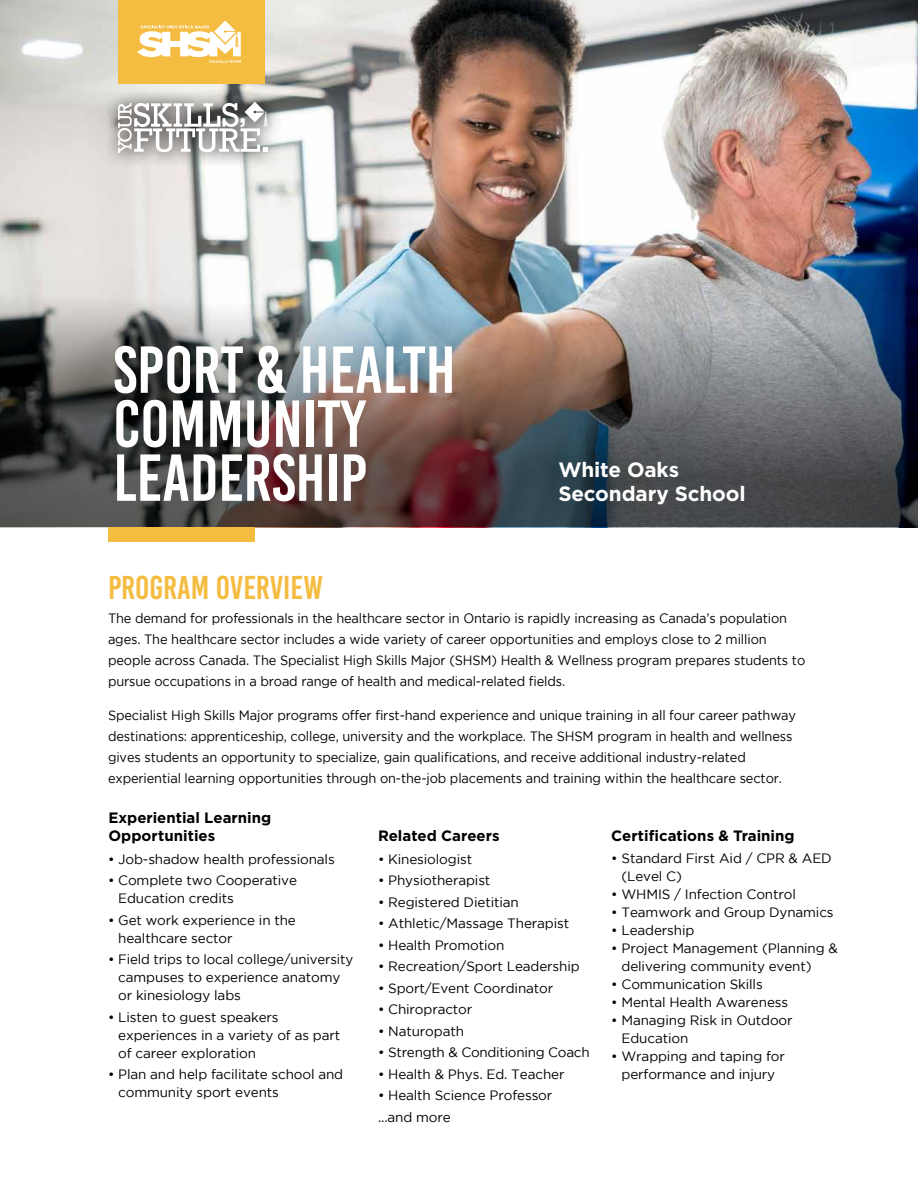
<style>
.page{position:relative;width:918px;height:1188px;background:#fff}
.page>*{position:absolute;margin:0;border:0;box-sizing:border-box;transform-origin:0 0}
.t1{font:66.3px/54px "Bebas Kai";color:#fff}
.t2{font:33px "Bebas Kai";color:#f5bc42}
.t3{font:700 20.7px/24.2px "Gotham";letter-spacing:-.01em;color:#fff}
.t4{font:700 15px/18px "Gotham";color:#000}
.t5{font:13.5px/18px "Gotham";letter-spacing:-.01em;color:#000}
.t6{font:13.5px/21px "Gotham";letter-spacing:-.01em;color:#000;scale:.95 1}
</style>
<div class="page">
<img style="left:0;top:0;width:918px;height:527px">
<div style="left:108px;top:527px;width:147px;height:14px;background:#f5bc42"></div>
<div style="left:118px;top:0;width:147px;height:83px;background:#f5bc42"></div>
<svg style="left:137px;top:21px;width:104px;height:42px"></svg>
<svg style="left:104px;top:89px;width:179px;height:79px;background:#cdcdca"></svg>
<svg style="left:118px;top:102px;width:150px;height:51px"></svg>
<h1 class="t1" style="left:113px;top:343px;width:344px">SPORT &amp; HEALTH<br>COMMUNITY<br>LEADERSHIP</h1>
<h2 class="t2" style="left:108px;top:570px;width:216px">PROGRAM OVERVIEW</h2>
<h3 class="t3" style="left:558px;top:457px;width:189px">White Oaks<br>Secondary School</h3>
<p class="t6" style="left:108px;top:607px;width:736px">The demand for professionals in the healthcare sector in Ontario is rapidly increasing as Canada’s population ages. The healthcare sector includes a wide variety of career opportunities and employs close to 2 million people across Canada. The Specialist High Skills Major (SHSM) Health &amp; Wellness program prepares students to pursue occupations in a broad range of health and medical-related fields.</p>
<p class="t6" style="left:108px;top:705px;width:726px">Specialist High Skills Major programs offer first-hand experience and unique training in all four career pathway destinations: apprenticeship, college, university and the workplace. The SHSM program in health and wellness gives students an opportunity to specialize, gain qualifications, and receive additional industry-related experiential learning opportunities through on-the-job placements and training within the healthcare sector.</p>
<p class="t4" style="left:108px;top:809px;width:164px">Experiential Learning<br>Opportunities</p>
<p class="t4" style="left:378px;top:827px;width:123px">Related Careers</p>
<p class="t4" style="left:611px;top:827px;width:185px">Certifications &amp; Training</p>
<p class="t5" style="left:108px;top:850px;width:228px">• Job-shadow health professionals</p>
<p class="t5" style="left:118px;top:871px;width:180px;text-indent:-10px">• Complete two Cooperative<br>Education credits</p>
<p class="t5" style="left:118px;top:911px;width:179px;text-indent:-10px">• Get work experience in the healthcare sector</p>
<p class="t5" style="left:118px;top:950px;width:236px;text-indent:-10px">• Field trips to local college/university campuses to experience anatomy or kinesiology labs</p>
<p class="t5" style="left:118px;top:1008px;width:223px;text-indent:-10px">• Listen to guest speakers experiences in a variety of as part of career exploration</p>
<p class="t5" style="left:118px;top:1065px;width:226px;text-indent:-10px">• Plan and help facilitate school and community sport events</p>
<p class="t5" style="left:378px;top:850px;width:96px">• Kinesiologist</p>
<p class="t5" style="left:378px;top:871px;width:114px">• Physiotherapist</p>
<p class="t5" style="left:378px;top:893px;width:142px">• Registered Dietitian</p>
<p class="t5" style="left:378px;top:914px;width:193px">• Athletic/Massage Therapist</p>
<p class="t5" style="left:378px;top:936px;width:128px">• Health Promotion</p>
<p class="t5" style="left:378px;top:957px;width:203px">• Recreation/Sport Leadership</p>
<p class="t5" style="left:378px;top:979px;width:177px">• Sport/Event Coordinator</p>
<p class="t5" style="left:378px;top:1000px;width:96px">• Chiropractor</p>
<p class="t5" style="left:378px;top:1022px;width:88px">• Naturopath</p>
<p class="t5" style="left:378px;top:1043px;width:213px">• Strength &amp; Conditioning Coach</p>
<p class="t5" style="left:378px;top:1065px;width:188px">• Health &amp; Phys. Ed. Teacher</p>
<p class="t5" style="left:378px;top:1084px;width:176px;line-height:21.5px">• Health Science Professor ...and more</p>
<p class="t5" style="left:622px;top:849px;width:212px;text-indent:-10px">• Standard First Aid / CPR &amp; AED (Level C)</p>
<p class="t5" style="left:611px;top:885px;width:186px">• WHMIS / Infection Control</p>
<p class="t5" style="left:611px;top:903px;width:224px">• Teamwork and Group Dynamics</p>
<p class="t5" style="left:611px;top:921px;width:85px">• Leadership</p>
<p class="t5" style="left:622px;top:939px;width:218px;text-indent:-10px">• Project Management (Planning &amp; delivering community event)</p>
<p class="t5" style="left:611px;top:975px;width:153px">• Communication Skills</p>
<p class="t5" style="left:611px;top:993px;width:178px">• Mental Health Awareness</p>
<p class="t5" style="left:622px;top:1011px;width:173px;text-indent:-10px">• Managing Risk in Outdoor<br>Education</p>
<p class="t5" style="left:611px;top:1047px;width:175px;text-align:center">• Wrapping and taping for performance and injury</p>
</div>
